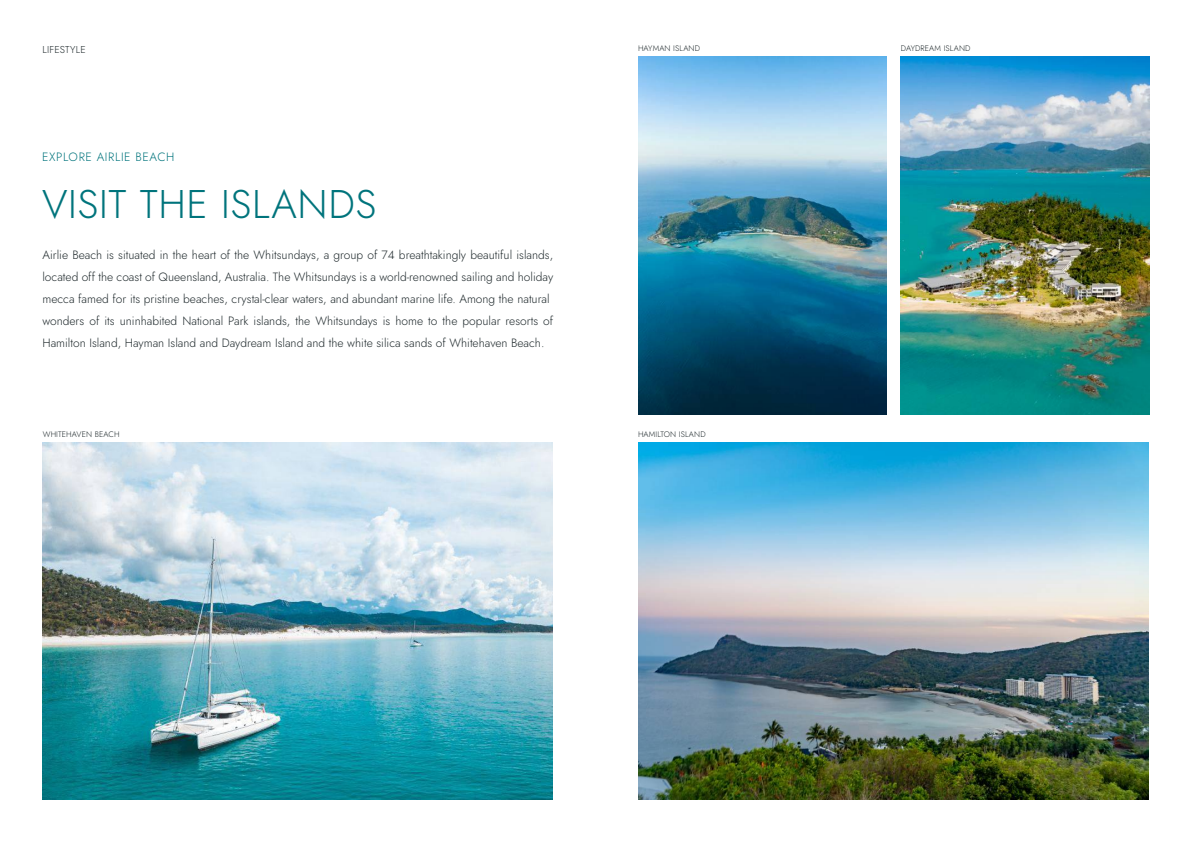
<style>
.page{position:relative;width:1191px;height:842px;background:#fff}
.page>*{position:absolute;margin:0;border:0;box-sizing:border-box;transform-origin:0 0}
.t1{font:40px "Jost";letter-spacing:.015em;color:#00747c}
.t2{font:12px/22px "Jost";color:#212b2e}
.t3{font:12px "Jost";letter-spacing:.05em;color:#00747c}
.t4{font:10px "Jost";letter-spacing:.015em;color:#212b2e}
.t5{font:8px "Jost";letter-spacing:.015em;color:#212b2e}
</style>
<div class="page">
<img style="left:901px;top:57px;width:248px;height:357px">
<img style="left:638px;top:442px;width:510px;height:357px">
<img style="left:638px;top:57px;width:248px;height:357px">
<img style="left:43px;top:442px;width:510px;height:357px">
<p class="t4" style="left:43px;top:43px;width:45px">LIFESTYLE</p>
<p class="t5" style="left:901px;top:43px;width:71px">DAYDREAM ISLAND</p>
<p class="t5" style="left:638px;top:43px;width:63px">HAYMAN ISLAND</p>
<p class="t3" style="left:42px;top:149px;width:134px">EXPLORE AIRLIE BEACH</p>
<h1 class="t1" style="left:42px;top:177px;width:336px">VISIT THE ISLANDS</h1>
<p class="t2" style="left:42px;top:244px;width:512px">Airlie Beach is situated in the heart of the Whitsundays, a group of 74 breathtakingly beautiful islands, located off the coast of Queensland, Australia. The Whitsundays is a world-renowned sailing and holiday mecca famed for its pristine beaches, crystal-clear waters, and abundant marine life. Among the natural wonders of its uninhabited National Park islands, the Whitsundays is home to the popular resorts of Hamilton Island, Hayman Island and Daydream Island and the white silica sands of Whitehaven Beach.</p>
<p class="t5" style="left:43px;top:428px;width:78px">WHITEHAVEN BEACH</p>
<p class="t5" style="left:638px;top:428px;width:69px">HAMILTON ISLAND</p>
</div>
